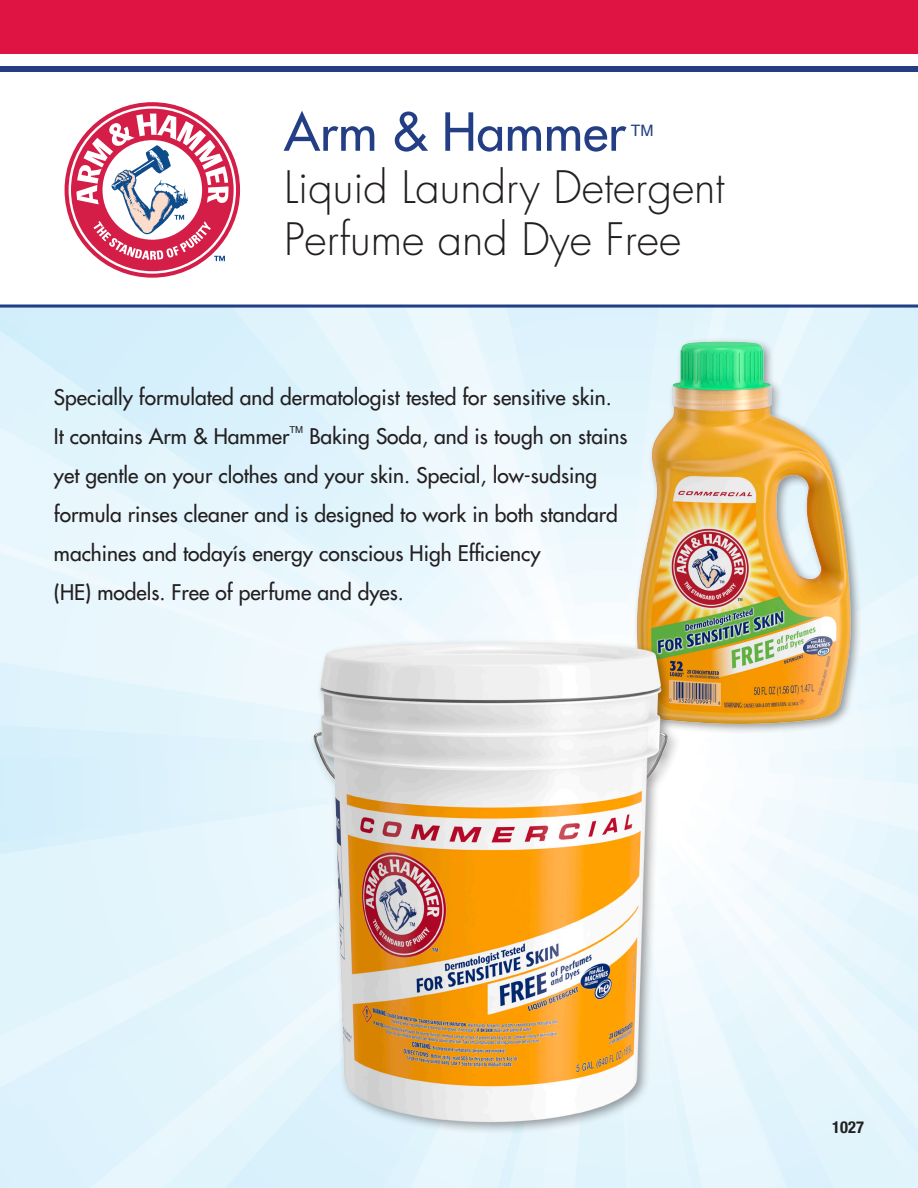
<style>
.page{position:relative;width:918px;height:1188px;background:#fff}
.page>*{position:absolute;margin:0;border:0;box-sizing:border-box;transform-origin:0 0}
.t1{font:51px "Futura";color:#233e84}
.t2{font:300 43.5px "Futura";color:#231f20}
.t3{font:21px/39px "Futura";color:#231f20}
.t4{font:700 condensed 16.5px "Helvetica Neue";color:#231f20}
.t5{font:15.75px "Helvetica";color:#233e84}
.t6{font:9.6px "Helvetica";color:#231f20}
</style>
<div class="page">
<div style="left:0;top:0;width:918px;height:53px;background:#df1443"></div>
<hr style="left:0;top:305px;width:918px;height:3px;background:#233e84">
<div style="left:0;top:66px;width:918px;height:6px;background:#233e83"></div>
<svg style="left:69px;top:106px;width:167px;height:168px"></svg>
<img style="left:558px;top:318px;width:360px;height:417px">
<img style="left:284px;top:629px;width:428px;height:516px">
<p class="t1" style="left:284px;top:99px;width:343px">Arm &amp; Hammer</p>
<p class="t5" style="left:631px;top:118px;width:24px">TM</p>
<p class="t2" style="left:284px;top:159px;width:442px">Liquid Laundry Detergent</p>
<p class="t2" style="left:284px;top:211px;width:399px">Perfume and Dye Free</p>
<p class="t3" style="left:54px;top:378px;width:559px">Specially formulated and dermatologist tested for sensitive skin.</p>
<p class="t3" style="left:54px;top:417px;width:237px">It contains Arm &amp; Hammer</p>
<p class="t6" style="left:289px;top:422px;width:15px">TM</p>
<p class="t3" style="left:54px;top:417px;width:575px;text-indent:255px">Baking Soda, and is tough on stains yet gentle on your clothes and your skin. Special, low-sudsing formula rinses cleaner and is designed to work in both standard machines and todayís energy conscious High Efficiency<br>(HE) models. Free of perfume and dyes.</p>
<p class="t4" style="left:832px;top:1117px;width:33px">1027</p>
</div>
